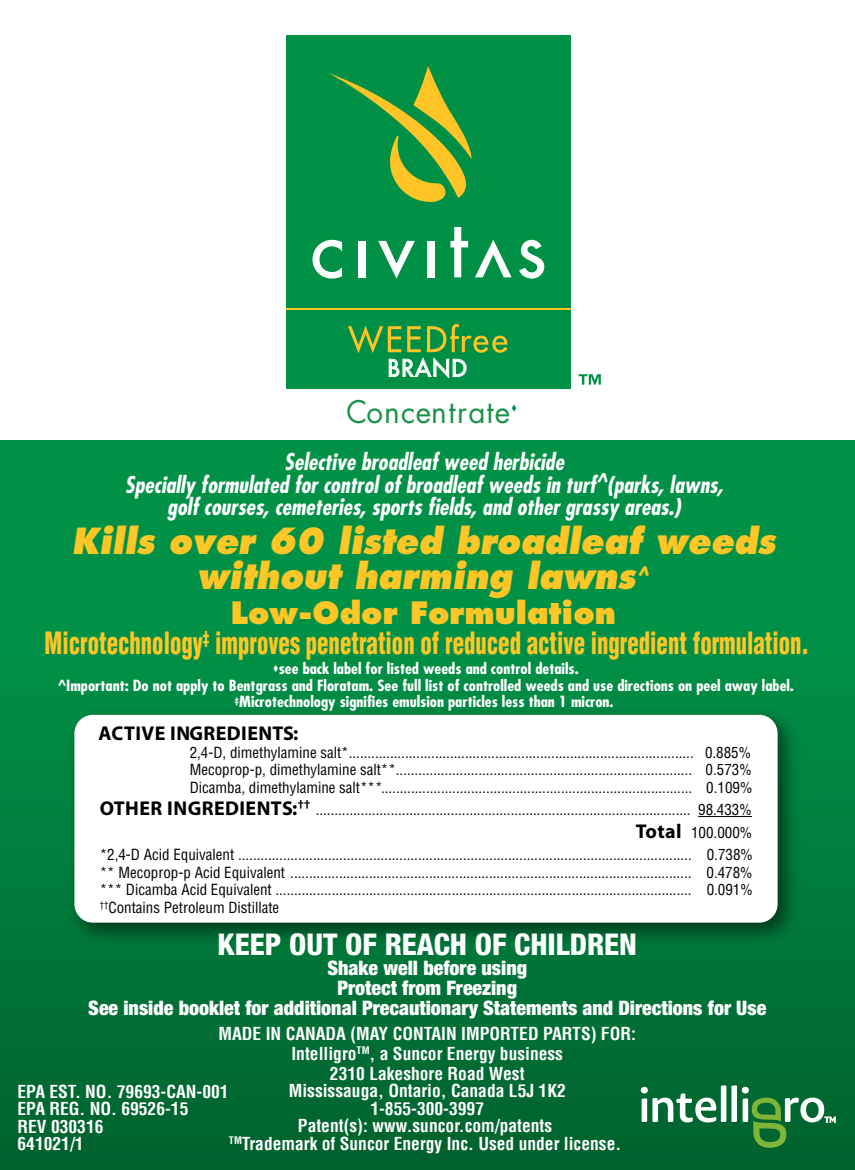
<style>
.page{position:relative;width:855px;height:1170px;background:#fff}
.page>*{position:absolute;margin:0;border:0;box-sizing:border-box;transform-origin:0 0}
.t1{font:italic 800 35px/35px "Futura";color:#ffc627;text-align:center;scale:.95 1}
.t2{font:30.25px "Futura";letter-spacing:.04em;color:#1a9248;scale:.95 1}
.t3{font:900 condensed 30px "Helvetica LT Std";color:#ffc627;scale:.76 1}
.t4{font:800 condensed 30px "Helvetica Neue LT Std";color:#fff}
.t5{font:800 30px "Futura";color:#ffc627}
.t6{font:23px "Futura";letter-spacing:.075em;color:#fff}
.t7{font:italic 700 condensed 22.5px/22.5px "Futura";color:#fff;text-align:center}
.t8{font:900 condensed 20px/20px "Helvetica Neue LT Std";color:#fff;text-align:center}
.t9{font:700 20px "Myriad Pro";letter-spacing:.02em;color:#000}
.t10{font:700 condensed 17.5px/17.5px "Helvetica LT";color:#fff;text-align:center}
.t11{font:condensed 15px/17.5px "Helvetica";color:#000;text-align:justify}
.t12{font:700 condensed 15px/16.2px "Futura";color:#fff;text-align:center;scale:1.1 1}
.s1{font-weight:700;font-size:22.5px}
.s2{font-family:"Myriad Pro";font-weight:700;font-stretch:normal;font-size:20px}
</style>
<div class="page">
<div style="left:0;top:440px;width:855px;height:730px;background:linear-gradient(to bottom,#009a4c,#006530)"></div>
<img style="left:60px;top:701px;width:746px;height:250px">
<div style="left:74px;top:715px;width:704px;height:208px;background:#fff;border-radius:18px"></div>
<hr style="left:698px;top:816px;width:54px;height:1px;background:#000">
<svg style="left:512px;top:405px;width:4px;height:7px"></svg>
<svg style="left:579px;top:374px;width:22px;height:11px"></svg>
<div style="left:286px;top:36px;width:285px;height:353px;background:#009045"></div>
<svg style="left:312px;top:240px;width:30px;height:39px"></svg>
<div style="left:359px;top:241px;width:7px;height:36px;background:#fff"></div>
<svg style="left:378px;top:241px;width:37px;height:38px"></svg>
<svg style="left:475px;top:240px;width:37px;height:37px"></svg>
<div style="left:427px;top:241px;width:7px;height:36px;background:#fff"></div>
<svg style="left:450px;top:227px;width:18px;height:50px"></svg>
<svg style="left:519px;top:240px;width:25px;height:39px"></svg>
<svg style="left:328px;top:66px;width:144px;height:136px"></svg>
<hr style="left:286px;top:308px;width:285px;height:2px;background:#ffc425">
<svg style="left:348px;top:324px;width:159px;height:55px"></svg>
<div style="left:642px;top:1098px;width:5px;height:24px;background:#fff"></div>
<div style="left:641px;top:1087px;width:7px;height:6px;background:#fff;border-radius:50%"></div>
<svg style="left:652px;top:1093px;width:65px;height:30px"></svg>
<div style="left:721px;top:1085px;width:5px;height:37px;background:#fff"></div>
<div style="left:731px;top:1085px;width:6px;height:37px;background:#fff"></div>
<div style="left:743px;top:1098px;width:5px;height:24px;background:#fff"></div>
<div style="left:742px;top:1087px;width:7px;height:6px;background:#fff;border-radius:50%"></div>
<svg style="left:751px;top:1098px;width:85px;height:50px;background:#39884b"></svg>
<h3 class="t6" style="left:388px;top:353px;width:80px">BRAND</h3>
<h2 class="t2" style="left:346px;top:391px;width:174px">Concentrate</h2>
<h3 class="t7" style="left:125px;top:451px;width:600px">Selective broadleaf weed herbicide<br>Specially formulated for control of broadleaf weeds in turf^(parks, lawns, golf courses, cemeteries, sports fields, and other grassy areas.)</h3>
<h1 class="t1" style="left:71px;top:524px;width:742px">Kills over 60 listed broadleaf weeds without harming lawns<span class="s1">^</span></h1>
<h3 class="t5" style="left:231px;top:595px;width:387px">Low-Odor Formulation</h3>
<h3 class="t3" style="left:45px;top:624px;width:1008px">Microtechnology<sup>‡</sup> improves penetration of reduced active ingredient formulation.</h3>
<p class="t12" style="left:58px;top:660px;width:670px">◆see back label for listed weeds and control details.<br>^Important: Do not apply to Bentgrass and Floratam. See full list of controlled weeds and use directions on peel away label. <sup>‡</sup>Microtechnology signifies emulsion particles less than 1 micron.</p>
<h3 class="t9" style="left:98px;top:720px;width:201px">ACTIVE INGREDIENTS:</h3>
<p class="t11" style="left:190px;top:743px;width:564px">2,4-D, dimethylamine salt*............................................................................................ 0.885% Mecoprop-p, dimethylamine salt**............................................................................... 0.573% Dicamba, dimethylamine salt***................................................................................... 0.109%</p>
<p class="t11" style="left:100px;top:798px;width:655px;line-height:22.5px;text-align:right"><span class="s2">OTHER INGREDIENTS:</span><sup>††</sup> .................................................................................................... 98.433%<br><span class="s2">Total</span> 100.000%<br>*2,4-D Acid Equivalent ......................................................................................................................... 0.738%</p>
<p class="t11" style="left:100px;top:863px;width:655px">** Mecoprop-p Acid Equivalent ........................................................................................................... 0.478% *** Dicamba Acid Equivalent ............................................................................................................... 0.091% <sup>††</sup>Contains Petroleum Distillate</p>
<h3 class="t4" style="left:218px;top:925px;width:421px">KEEP OUT OF REACH OF CHILDREN</h3>
<h3 class="t8" style="left:88px;top:957px;width:679px">Shake well before using<br>Protect from Freezing<br>See inside booklet for additional Precautionary Statements and Directions for Use</h3>
<p class="t10" style="left:219px;top:1023px;width:419px;line-height:20px">MADE IN CANADA (MAY CONTAIN IMPORTED PARTS) FOR:<br>Intelligro<sup>TM</sup>, a Suncor Energy business<br>2310 Lakeshore Road West</p>
<p class="t10" style="left:229px;top:1082px;width:394px">Mississauga, Ontario, Canada L5J 1K2<br>1-855-300-3997<br>Patent(s): www.suncor.com/patents<br><sup>TM</sup>Trademark of Suncor Energy Inc. Used under license.</p>
<p class="t10" style="left:18px;top:1082px;width:213px;text-align:left">EPA EST. NO. 79693-CAN-001<br>EPA REG. NO. 69526-15<br>REV 030316<br>641021/1</p>
</div>
